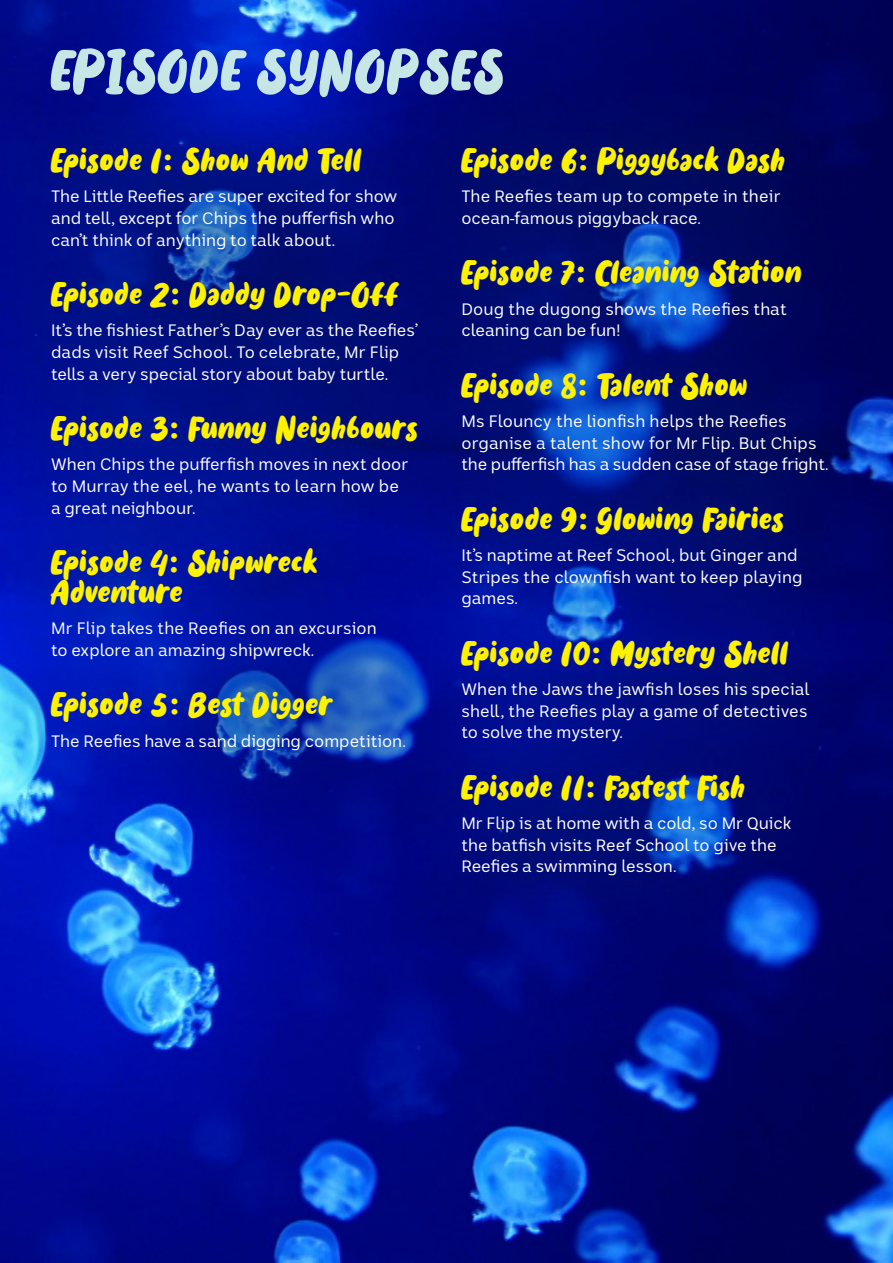
<style>
.page{position:relative;width:893px;height:1263px;background:#fff}
.page>*{position:absolute;margin:0;border:0;box-sizing:border-box;transform-origin:0 0}
.t1{font:75px "Holyfat";letter-spacing:.02em;color:#c6e7e5}
.t2{font:45px "Holyfat";letter-spacing:.02em;color:#fff200}
.t3{font:16.5px/21.8px "ABC Sans Nova";color:#fff}
</style>
<div class="page">
<img style="left:0;top:0;width:893px;height:1263px">
<div style="left:0;top:71px;width:893px;height:881px;background:#003a65;opacity:.5"></div>
<h1 class="t1" style="left:51px;top:45px;width:455px">EPISODE SYNOPSES</h1>
<h2 class="t2" style="left:51px;top:145px;width:312px">Episode 1: Show And Tell</h2>
<p class="t3" style="left:51px;top:186px;width:348px">The Little Reefies are super excited for show and tell, except for Chips the pufferfish who can’t think of anything to talk about.</p>
<h2 class="t2" style="left:51px;top:279px;width:349px">Episode 2: Daddy Drop-Off</h2>
<p class="t3" style="left:51px;top:320px;width:368px">It’s the fishiest Father’s Day ever as the Reefies’ dads visit Reef School. To celebrate, Mr Flip tells a very special story about baby turtle.</p>
<h2 class="t2" style="left:51px;top:413px;width:368px">Episode 3: Funny Neighbours</h2>
<p class="t3" style="left:51px;top:454px;width:359px">When Chips the pufferfish moves in next door to Murray the eel, he wants to learn how be a great neighbour.</p>
<h2 class="t2" style="left:51px;top:547px;width:268px">Episode 4: Shipwreck</h2>
<h2 class="t2" style="left:51px;top:577px;width:133px">Adventure</h2>
<p class="t3" style="left:51px;top:618px;width:327px">Mr Flip takes the Reefies on an excursion to explore an amazing shipwreck.</p>
<h2 class="t2" style="left:51px;top:689px;width:283px">Episode 5: Best Digger</h2>
<p class="t3" style="left:51px;top:730px;width:356px">The Reefies have a sand digging competition.</p>
<h2 class="t2" style="left:461px;top:145px;width:325px">Episode 6: Piggyback Dash</h2>
<p class="t3" style="left:461px;top:186px;width:321px">The Reefies team up to compete in their ocean-famous piggyback race.</p>
<h2 class="t2" style="left:461px;top:257px;width:342px">Episode 7: Cleaning Station</h2>
<p class="t3" style="left:461px;top:298px;width:327px">Doug the dugong shows the Reefies that cleaning can be fun!</p>
<h2 class="t2" style="left:461px;top:369px;width:288px">Episode 8: Talent Show</h2>
<p class="t3" style="left:461px;top:410px;width:369px">Ms Flouncy the lionfish helps the Reefies organise a talent show for Mr Flip. But Chips the pufferfish has a sudden case of stage fright.</p>
<h2 class="t2" style="left:461px;top:503px;width:324px">Episode 9: Glowing Fairies</h2>
<p class="t3" style="left:461px;top:544px;width:343px">It’s naptime at Reef School, but Ginger and<br>Stripes the clownfish want to keep playing games.</p>
<h2 class="t2" style="left:461px;top:637px;width:328px">Episode 10: Mystery Shell</h2>
<p class="t3" style="left:461px;top:678px;width:350px">When the Jaws the jawfish loses his special shell, the Reefies play a game of detectives to solve the mystery.</p>
<h2 class="t2" style="left:461px;top:771px;width:285px">Episode 11: Fastest Fish</h2>
<p class="t3" style="left:461px;top:812px;width:332px">Mr Flip is at home with a cold, so Mr Quick the batfish visits Reef School to give the<br>Reefies a swimming lesson.</p>
</div>
